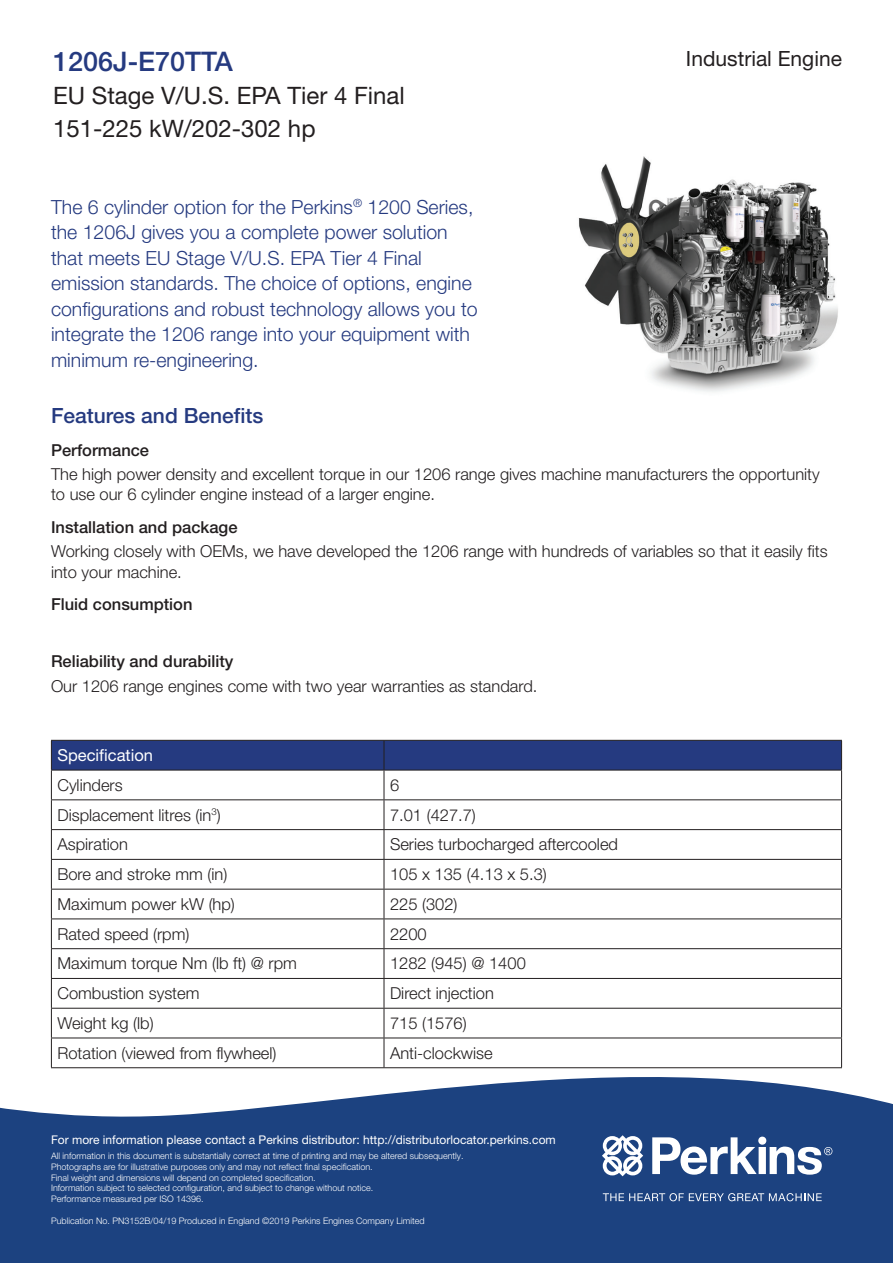
<style>
.page{position:relative;width:893px;height:1263px;background:#fff}
.page>*{position:absolute;margin:0;border:0;box-sizing:border-box;transform-origin:0 0}
.t1{font:500 27px "Helvetica Neue LT Pro";color:#253a80}
.t2{font:24px/33px "Helvetica Neue LT Pro";color:#231f20}
.t3{font:500 21px "Helvetica Neue LT Pro";color:#253a80}
.t4{font:21px "Helvetica Neue LT Pro";color:#231f20}
.t5{font:300 19.5px/25.5px "Helvetica Neue LT Pro";color:#253a80}
.t6{font:300 16.5px/20.2px "Helvetica Neue LT Pro";color:#231f20}
.t7{font:500 16.5px "Helvetica Neue LT Pro";color:#231f20}
.t8{font:16.5px "Helvetica Neue LT Pro";color:#fff}
.t9{font:12px "Helvetica Neue LT Pro";color:#fff}
.t10{font:300 9px/10.8px "Helvetica Neue LT Pro";color:#fff}
</style>
<div class="page">
<svg style="left:0;top:1042px;width:893px;height:221px;fill:#1c4280"></svg>
<svg style="left:603px;top:1193px;width:219px;height:8px"></svg>
<svg style="left:603px;top:1135px;width:40px;height:41px"></svg>
<svg style="left:652px;top:1136px;width:180px;height:39px"></svg>
<img style="left:578px;top:156px;width:260px;height:236px">
<hr style="left:51px;top:1067px;width:333px;height:1px;background:#231f20">
<hr style="left:384px;top:1067px;width:458px;height:1px;background:#231f20">
<svg style="left:51px;top:740px;width:791px;height:327px"></svg>
<h1 class="t1" style="left:53px;top:45px;width:181px">1206J-E70TTA</h1>
<h2 class="t2" style="left:53px;top:78px;width:353px">EU Stage V/U.S. EPA Tier 4 Final<br>151-225 kW/202-302 hp</h2>
<p class="t5" style="left:51px;top:194px;width:428px">The 6 cylinder option for the Perkins<sup>®</sup> 1200 Series, the 1206J gives you a complete power solution that meets EU Stage V/U.S. EPA Tier 4 Final emission standards. The choice of options, engine configurations and robust technology allows you to integrate the 1206 range into your equipment with minimum re-engineering.</p>
<p class="t4" style="left:686px;top:46px;width:157px">Industrial Engine</p>
<p class="t3" style="left:51px;top:403px;width:214px">Features and Benefits</p>
<p class="t7" style="left:51px;top:440px;width:100px">Performance</p>
<p class="t6" style="left:51px;top:464px;width:770px">The high power density and excellent torque in our 1206 range gives machine manufacturers the opportunity to use our 6 cylinder engine instead of a larger engine.</p>
<p class="t7" style="left:51px;top:517px;width:188px">Installation and package</p>
<p class="t6" style="left:51px;top:541px;width:778px">Working closely with OEMs, we have developed the 1206 range with hundreds of variables so that it easily fits into your machine.</p>
<p class="t7" style="left:51px;top:594px;width:143px">Fluid consumption</p>
<p class="t7" style="left:51px;top:651px;width:184px">Reliability and durability</p>
<p class="t6" style="left:51px;top:675px;width:488px">Our 1206 range engines come with two year warranties as standard.</p>
<p class="t8" style="left:57px;top:745px;width:97px">Specification</p>
<p class="t6" style="left:57px;top:774px;width:67px">Cylinders</p>
<p class="t6" style="left:390px;top:774px;width:11px">6</p>
<p class="t6" style="left:57px;top:804px;width:165px">Displacement litres (in<sup>3</sup>)</p>
<p class="t6" style="left:390px;top:804px;width:87px">7.01 (427.7)</p>
<p class="t6" style="left:57px;top:834px;width:72px">Aspiration</p>
<p class="t6" style="left:390px;top:834px;width:230px">Series turbocharged aftercooled</p>
<p class="t6" style="left:57px;top:864px;width:171px">Bore and stroke mm (in)</p>
<p class="t6" style="left:390px;top:864px;width:158px">105 x 135 (4.13 x 5.3)</p>
<p class="t6" style="left:57px;top:893px;width:179px">Maximum power kW (hp)</p>
<p class="t6" style="left:390px;top:893px;width:69px">225 (302)</p>
<p class="t6" style="left:57px;top:923px;width:134px">Rated speed (rpm)</p>
<p class="t6" style="left:390px;top:923px;width:38px">2200</p>
<p class="t6" style="left:57px;top:953px;width:241px">Maximum torque Nm (lb ft) @ rpm</p>
<p class="t6" style="left:390px;top:953px;width:137px">1282 (945) @ 1400</p>
<p class="t6" style="left:57px;top:983px;width:144px">Combustion system</p>
<p class="t6" style="left:390px;top:983px;width:105px">Direct injection</p>
<p class="t6" style="left:57px;top:1013px;width:98px">Weight kg (lb)</p>
<p class="t6" style="left:390px;top:1013px;width:78px">715 (1576)</p>
<p class="t6" style="left:57px;top:1042px;width:221px">Rotation (viewed from flywheel)</p>
<p class="t6" style="left:390px;top:1042px;width:104px">Anti-clockwise</p>
<p class="t9" style="left:51px;top:1132px;width:506px">For more information please contact a Perkins distributor: http://distributorlocator.perkins.com</p>
<p class="t10" style="left:51px;top:1150px;width:414px">All information in this document is substantially correct at time of printing and may be altered subsequently.<br>Photographs are for illustrative purposes only and may not reflect final specification.<br>Final weight and dimensions will depend on completed specification.<br>Information subject to selected configuration, and subject to change without notice.<br>Performance measured per ISO 14396.</p>
<p class="t10" style="left:51px;top:1215px;width:375px">Publication No. PN3152B/04/19 Produced in England ©2019 Perkins Engines Company Limited</p>
</div>
